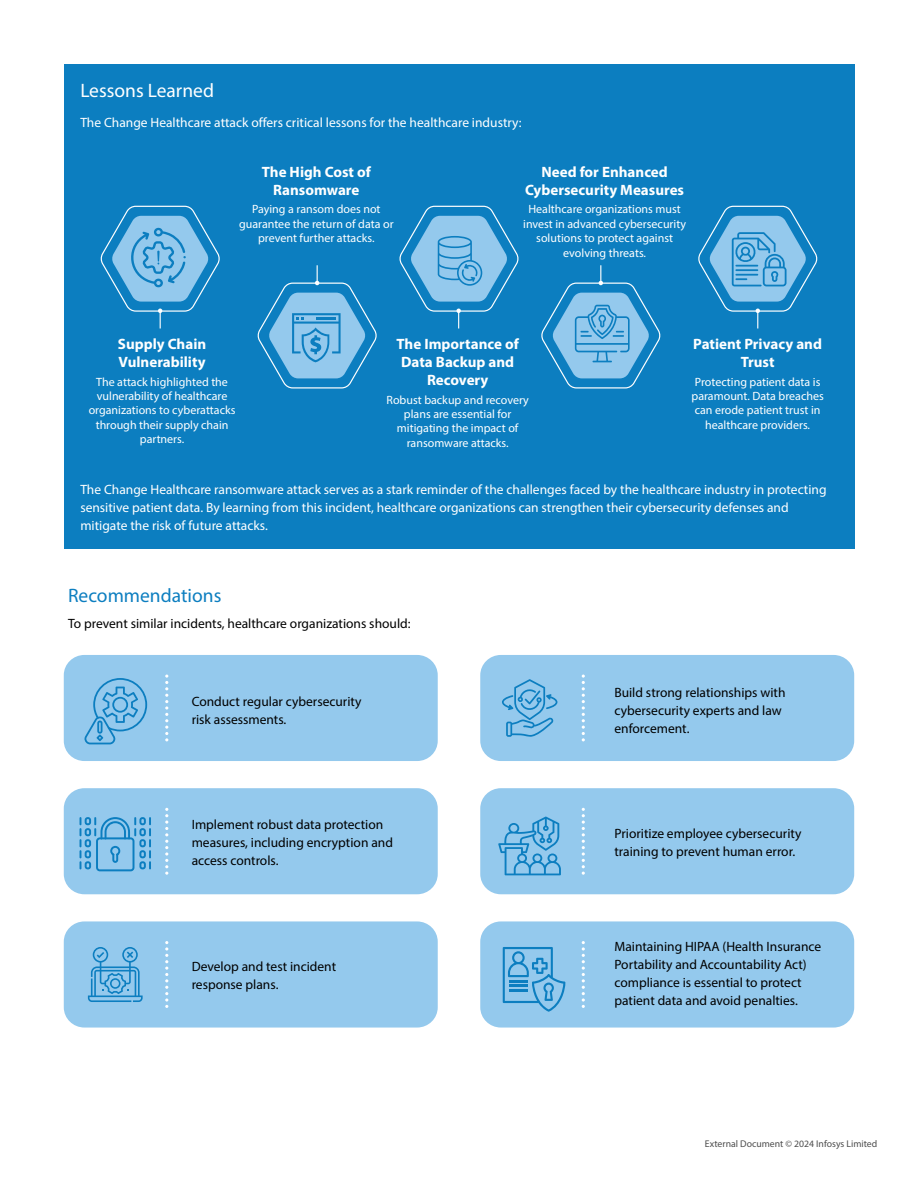
<style>
.page{position:relative;width:918px;height:1188px;background:#fff}
.page>*{position:absolute;margin:0;border:0;box-sizing:border-box;transform-origin:0 0}
.t1{font:19.5px "Myriad Pro";color:#0c7ec0}
.t2{font:19.5px "Myriad Pro";color:#fff}
.t3{font:700 15px/18px "Myriad Pro";color:#fff;text-align:center}
.t4{font:13.5px/18px "Myriad Pro";color:#000}
.t5{font:13.5px/18px "Myriad Pro";color:#fff}
.t6{font:12px/14.4px "Myriad Pro";color:#fff;text-align:center}
.t7{font:9.75px "Myriad Pro";color:#4d4d4d}
</style>
<div class="page">
<div style="left:64px;top:655px;width:374px;height:106px;background:#94c9ed;border-radius:20px"></div>
<div style="left:480px;top:655px;width:374px;height:106px;background:#94c9ed;border-radius:20px"></div>
<div style="left:64px;top:788px;width:374px;height:106px;background:#94c9ed;border-radius:20px"></div>
<div style="left:480px;top:788px;width:374px;height:106px;background:#94c9ed;border-radius:20px"></div>
<div style="left:64px;top:921px;width:374px;height:107px;background:#94c9ed;border-radius:20px"></div>
<div style="left:480px;top:921px;width:374px;height:107px;background:#94c9ed;border-radius:20px"></div>
<svg style="left:165px;top:675px;width:3px;height:66px"></svg>
<svg style="left:582px;top:675px;width:3px;height:66px"></svg>
<svg style="left:165px;top:808px;width:3px;height:67px"></svg>
<svg style="left:582px;top:808px;width:3px;height:67px"></svg>
<svg style="left:165px;top:941px;width:3px;height:67px"></svg>
<svg style="left:582px;top:941px;width:3px;height:67px"></svg>
<div style="left:64px;top:64px;width:790px;height:485px;background:#0c7ec0"></div>
<svg style="left:100px;top:206px;width:120px;height:123px"></svg>
<svg style="left:257px;top:265px;width:120px;height:124px"></svg>
<svg style="left:399px;top:206px;width:120px;height:123px"></svg>
<svg style="left:541px;top:265px;width:120px;height:124px"></svg>
<svg style="left:698px;top:206px;width:120px;height:123px"></svg>
<svg style="left:85px;top:678px;width:62px;height:66px"></svg>
<svg style="left:80px;top:817px;width:71px;height:54px"></svg>
<svg style="left:88px;top:947px;width:55px;height:55px"></svg>
<svg style="left:502px;top:679px;width:55px;height:58px"></svg>
<svg style="left:498px;top:817px;width:63px;height:58px"></svg>
<svg style="left:503px;top:947px;width:62px;height:65px"></svg>
<h1 class="t2" style="left:80px;top:78px;width:135px">Lessons Learned</h1>
<p class="t5" style="left:80px;top:113px;width:443px">The Change Healthcare attack offers critical lessons for the healthcare industry:</p>
<p class="t3" style="left:262px;top:162px;width:110px">The High Cost of<br>Ransomware</p>
<p class="t6" style="left:239px;top:202px;width:156px">Paying a ransom does not guarantee the return of data or prevent further attacks.</p>
<p class="t3" style="left:525px;top:162px;width:160px">Need for Enhanced<br>Cybersecurity Measures</p>
<p class="t6" style="left:523px;top:202px;width:164px">Healthcare organizations must invest in advanced cybersecurity solutions to protect against evolving threats.</p>
<p class="t3" style="left:118px;top:334px;width:90px;text-align:left">Supply Chain<br>Vulnerability</p>
<p class="t6" style="left:89px;top:374px;width:148px">The attack highlighted the vulnerability of healthcare organizations to cyberattacks through their supply chain partners.</p>
<p class="t3" style="left:397px;top:334px;width:124px">The Importance of<br>Data Backup and<br>Recovery</p>
<p class="t6" style="left:387px;top:392px;width:144px">Robust backup and recovery plans are essential for mitigating the impact of ransomware attacks.</p>
<p class="t3" style="left:693px;top:334px;width:130px">Patient Privacy and<br>Trust</p>
<p class="t6" style="left:692px;top:374px;width:134px">Protecting patient data is paramount. Data breaches can erode patient trust in healthcare providers.</p>
<p class="t5" style="left:80px;top:480px;width:748px">The Change Healthcare ransomware attack serves as a stark reminder of the challenges faced by the healthcare industry in protecting sensitive patient data. By learning from this incident, healthcare organizations can strengthen their cybersecurity defenses and mitigate the risk of future attacks.</p>
<h1 class="t1" style="left:68px;top:583px;width:155px">Recommendations</h1>
<p class="t4" style="left:68px;top:614px;width:344px">To prevent similar incidents, healthcare organizations should:</p>
<p class="t4" style="left:192px;top:692px;width:171px">Conduct regular cybersecurity risk assessments.</p>
<p class="t4" style="left:614px;top:684px;width:173px">Build strong relationships with cybersecurity experts and law enforcement.</p>
<p class="t4" style="left:192px;top:815px;width:203px">Implement robust data protection measures, including encryption and access controls.</p>
<p class="t4" style="left:614px;top:824px;width:189px">Prioritize employee cybersecurity training to prevent human error.</p>
<p class="t4" style="left:192px;top:957px;width:146px">Develop and test incident response plans.</p>
<p class="t4" style="left:614px;top:937px;width:208px">Maintaining HIPAA (Health Insurance Portability and Accountability Act) compliance is essential to protect patient data and avoid penalties.</p>
<p class="t7" style="left:705px;top:1138px;width:174px">External Document © 2024 Infosys Limited</p>
</div>
